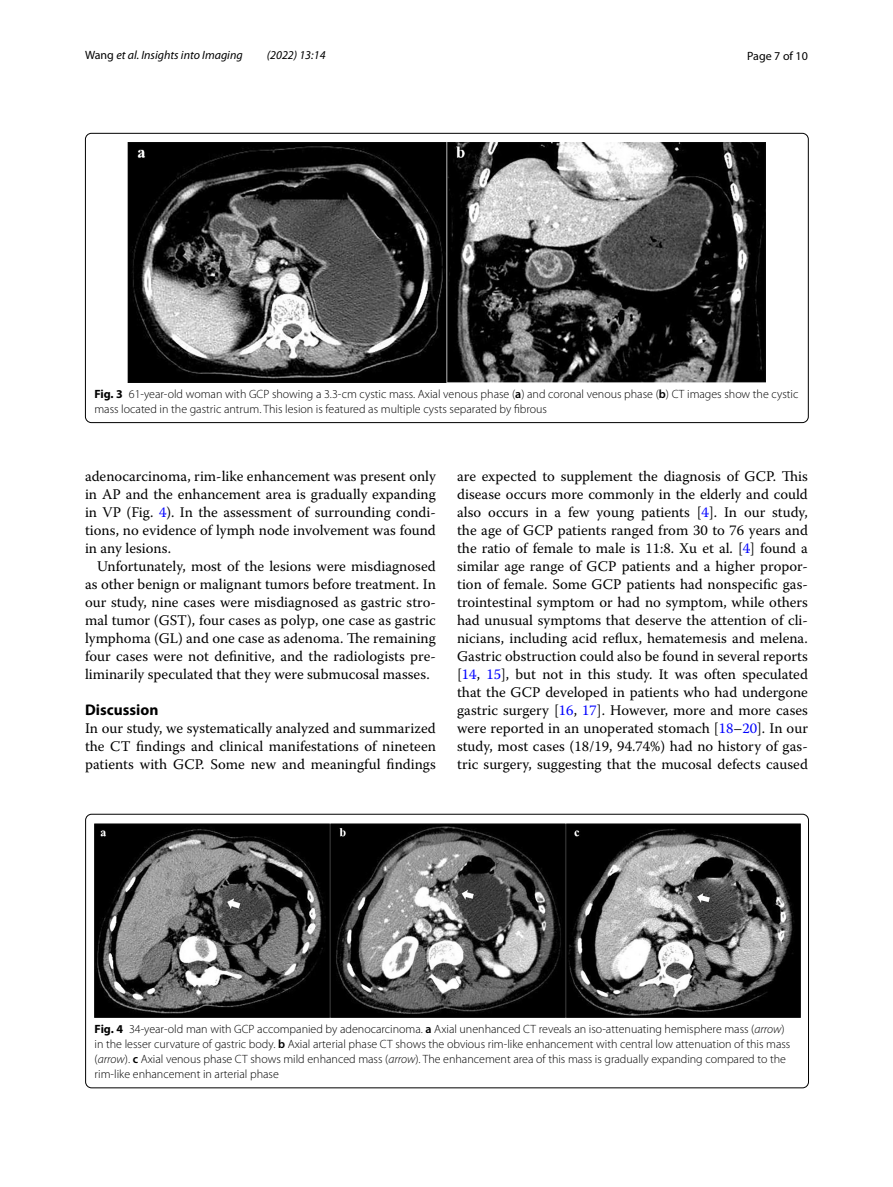
<style>
.page{position:relative;width:893px;height:1187px;background:#fff}
.page>*{position:absolute;margin:0;border:0;box-sizing:border-box;transform-origin:0 0}
.t1{font:700 15.45px "Myriad Pro";color:#000}
.t2{font:14.7px/18px "Warnock Pro";color:#000;text-align:justify}
.t3{font:300 12px/15px "Myriad Pro";color:#000}
.t4{font:italic 12px "Myriad Pro";color:#000}
.t5{font:12px "Myriad Pro";color:#000}
.s1{font-style:normal}
.s2{font-weight:700}
.s3{font-weight:600}
.s4{color:#00f}
.s5{font-style:italic}
</style>
<div class="page">
<img style="left:128px;top:142px;width:638px;height:241px">
<img style="left:94px;top:823px;width:706px;height:194px">
<p class="t4" style="left:85px;top:48px;width:159px"><span class="s1">Wang</span> et al. Insights into Imaging</p>
<p class="t4" style="left:267px;top:48px;width:60px">(2022) 13:14</p>
<p class="t5" style="left:747px;top:48px;width:62px">Page 7 of 10</p>
<p class="t3" style="left:94px;top:387px;width:705px"><span class="s2">Fig. 3</span> 61-year-old woman with GCP showing a 3.3-cm cystic mass. Axial venous phase (<span class="s3">a</span>) and coronal venous phase (<span class="s3">b</span>) CT images show the cystic mass located in the gastric antrum. This lesion is featured as multiple cysts separated by fibrous</p>
<p class="t2" style="left:85px;top:466px;width:352px">adenocarcinoma, rim-like enhancement was present only in AP and the enhancement area is gradually expanding in VP (Fig. <span class="s4">4</span>). In the assessment of surrounding condi&shy;tions, no evidence of lymph node involvement was found in any lesions.</p>
<p class="t2" style="left:85px;top:556px;width:352px;text-indent:12px">Unfortunately, most of the lesions were misdiagnosed as other benign or malignant tumors before treatment. In our study, nine cases were misdiagnosed as gastric stro&shy;mal tumor (GST), four cases as polyp, one case as gastric lymphoma (GL) and one case as adenoma. The remaining four cases were not definitive, and the radiologists pre&shy;liminarily speculated that they were submucosal masses.</p>
<p class="t1" style="left:85px;top:699px;width:75px">Discussion</p>
<p class="t2" style="left:85px;top:718px;width:352px">In our study, we systematically analyzed and summarized the CT findings and clinical manifestations of nineteen patients with GCP. Some new and meaningful findings</p>
<p class="t2" style="left:457px;top:466px;width:352px">are expected to supplement the diagnosis of GCP. This disease occurs more commonly in the elderly and could also occurs in a few young patients [<span class="s4">4</span>]. In our study, the age of GCP patients ranged from 30 to 76 years and the ratio of female to male is 11:8. Xu et al. [<span class="s4">4</span>] found a similar age range of GCP patients and a higher propor&shy;tion of female. Some GCP patients had nonspecific gas&shy;trointestinal symptom or had no symptom, while others had unusual symptoms that deserve the attention of cli&shy;nicians, including acid reflux, hematemesis and melena.<br>Gastric obstruction could also be found in several reports [<span class="s4">14</span>, <span class="s4">15</span>], but not in this study. It was often speculated that the GCP developed in patients who had undergone gastric surgery [<span class="s4">16</span>, <span class="s4">17</span>]. However, more and more cases were reported in an unoperated stomach [<span class="s4">18</span>–<span class="s4">20</span>]. In our study, most cases (18/19, 94.74%) had no history of gas&shy;tric surgery, suggesting that the mucosal defects caused</p>
<p class="t3" style="left:95px;top:1021px;width:697px"><span class="s2">Fig. 4</span> 34-year-old man with GCP accompanied by adenocarcinoma. <span class="s3">a</span> Axial unenhanced CT reveals an iso-attenuating hemisphere mass (<span class="s5">arrow</span>) in the lesser curvature of gastric body. <span class="s3">b</span> Axial arterial phase CT shows the obvious rim-like enhancement with central low attenuation of this mass (<span class="s5">arrow</span>). <span class="s3">c</span> Axial venous phase CT shows mild enhanced mass (<span class="s5">arrow</span>). The enhancement area of this mass is gradually expanding compared to the rim-like enhancement in arterial phase</p>
</div>
